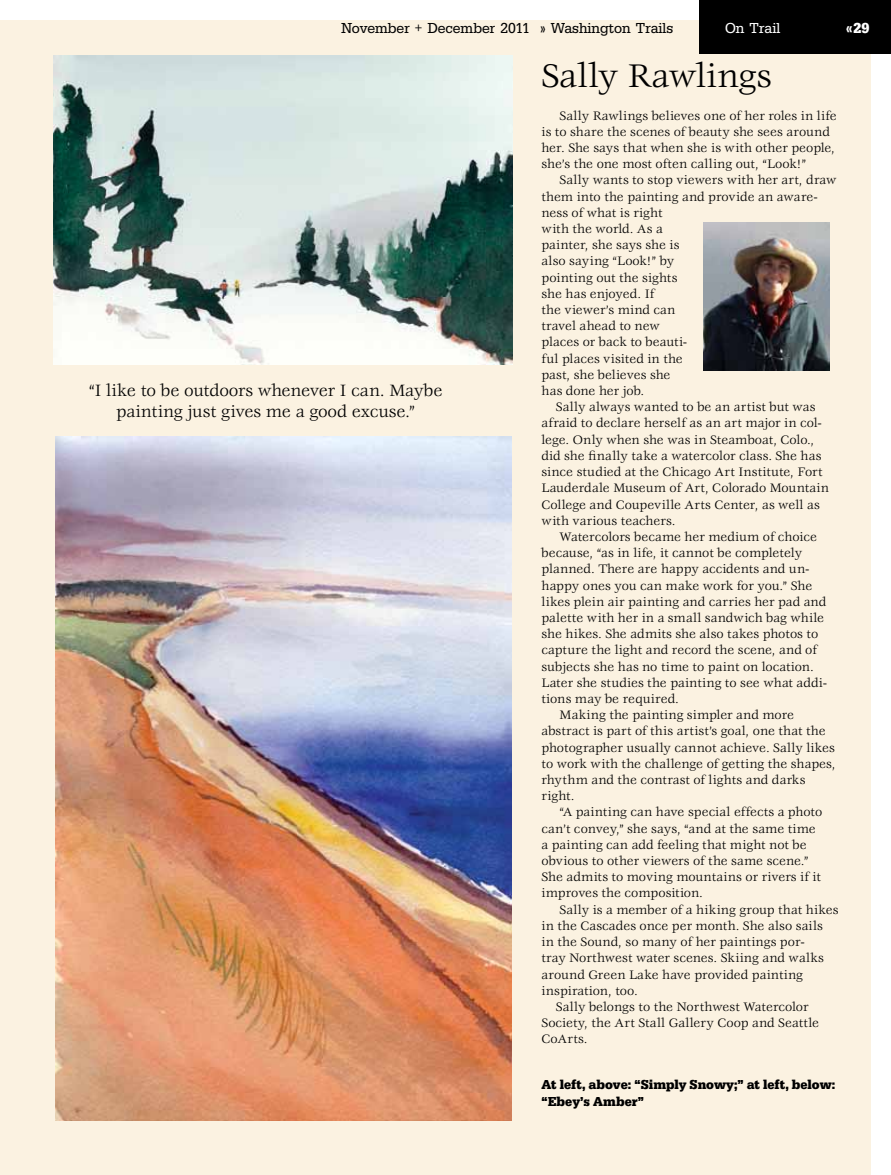
<style>
.page{position:relative;width:891px;height:1175px;background:#fff}
.page>*{position:absolute;margin:0;border:0;box-sizing:border-box;transform-origin:0 0}
.t1{font:36px "Veljovic";letter-spacing:-.005em;color:#000}
.t2{font:18px/21px "Veljovic";letter-spacing:-.01em;color:#000;text-align:center}
.t3{font:15px "URW Egyptienne TOT Reg Nar";color:#000}
.t4{font:15px "URW Egyptienne TOT Reg Nar";color:#fff}
.t5{font:15px "URW Egyptienne TOT Bol Nar";color:#fff}
.t6{font:13.5px/16.2px "Veljovic";color:#000}
.t7{font:13.5px/16.5px "URW Egyptienne TOT Bol Nar";color:#000}
</style>
<div class="page">
<div style="left:0;top:20px;width:870px;height:1154px;background:#fbf2e1"></div>
<div style="left:700px;top:0;width:191px;height:53px;background:#000"></div>
<img style="left:53px;top:56px;width:459px;height:309px">
<img style="left:703px;top:222px;width:127px;height:148px">
<img style="left:55px;top:436px;width:457px;height:685px">
<p class="t3" style="left:341px;top:19px;width:333px">November + December 2011 » Washington Trails</p>
<p class="t4" style="left:725px;top:19px;width:57px">On Trail</p>
<p class="t5" style="left:846px;top:19px;width:25px">« 29</p>
<h2 class="t2" style="left:89px;top:381px;width:355px">“I like to be outdoors whenever I can. Maybe painting just gives me a good excuse.”</h2>
<h1 class="t1" style="left:542px;top:56px;width:232px">Sally Rawlings</h1>
<p class="t6" style="left:542px;top:108px;width:297px;text-indent:18px">Sally Rawlings believes one of her roles in life is to share the scenes of beauty she sees around her. She says that when she is with other people, she’s the one most often calling out, “Look!”</p>
<p class="t6" style="left:560px;top:173px;width:278px">Sally wants to stop viewers with her art, draw</p>
<p class="t6" style="left:542px;top:189px;width:278px">them into the painting and provide an aware-</p>
<p class="t6" style="left:542px;top:205px;width:123px">ness of what is right</p>
<p class="t6" style="left:542px;top:221px;width:123px">with the world. As a</p>
<p class="t6" style="left:542px;top:237px;width:140px">painter, she says she is</p>
<p class="t6" style="left:542px;top:254px;width:134px">also saying “Look!” by</p>
<p class="t6" style="left:542px;top:270px;width:137px">pointing out the sights</p>
<p class="t6" style="left:542px;top:286px;width:114px">she has enjoyed. If</p>
<p class="t6" style="left:542px;top:302px;width:136px">the viewer’s mind can</p>
<p class="t6" style="left:542px;top:318px;width:120px">travel ahead to new</p>
<p class="t6" style="left:542px;top:335px;width:147px">places or back to beauti-</p>
<p class="t6" style="left:542px;top:351px;width:143px">ful places visited in the</p>
<p class="t6" style="left:542px;top:367px;width:131px">past, she believes she</p>
<p class="t6" style="left:542px;top:383px;width:104px">has done her job.</p>
<p class="t6" style="left:556px;top:399px;width:261px">Sally always wanted to be an artist but was</p>
<p class="t6" style="left:542px;top:416px;width:282px">afraid to declare herself as an art major in col-</p>
<p class="t6" style="left:542px;top:432px;width:274px">lege. Only when she was in Steamboat, Colo.,</p>
<p class="t6" style="left:542px;top:448px;width:282px">did she finally take a watercolor class. She has</p>
<p class="t6" style="left:542px;top:464px;width:283px">since studied at the Chicago Art Institute, Fort</p>
<p class="t6" style="left:542px;top:480px;width:289px">Lauderdale Museum of Art, Colorado Mountain</p>
<p class="t6" style="left:542px;top:497px;width:280px">College and Coupeville Arts Center, as well as</p>
<p class="t6" style="left:542px;top:513px;width:135px">with various teachers.</p>
<p class="t6" style="left:560px;top:529px;width:259px">Watercolors became her medium of choice</p>
<p class="t6" style="left:542px;top:545px;width:262px">because, “as in life, it cannot be completely</p>
<p class="t6" style="left:542px;top:561px;width:269px">planned. There are happy accidents and un-</p>
<p class="t6" style="left:542px;top:578px;width:272px">happy ones you can make work for you.” She</p>
<p class="t6" style="left:542px;top:594px;width:286px">likes plein air painting and carries her pad and</p>
<p class="t6" style="left:542px;top:610px;width:284px">palette with her in a small sandwich bag while</p>
<p class="t6" style="left:542px;top:626px;width:278px">she hikes. She admits she also takes photos to</p>
<p class="t6" style="left:542px;top:642px;width:277px">capture the light and record the scene, and of</p>
<p class="t6" style="left:542px;top:659px;width:274px">subjects she has no time to paint on location.</p>
<p class="t6" style="left:542px;top:675px;width:287px">Later she studies the painting to see what addi-</p>
<p class="t6" style="left:542px;top:691px;width:139px">tions may be required.</p>
<p class="t6" style="left:560px;top:707px;width:236px">Making the painting simpler and more</p>
<p class="t6" style="left:542px;top:723px;width:286px">abstract is part of this artist’s goal, one that the</p>
<p class="t6" style="left:542px;top:740px;width:295px">photographer usually cannot achieve. Sally likes</p>
<p class="t6" style="left:542px;top:756px;width:296px">to work with the challenge of getting the shapes,</p>
<p class="t6" style="left:542px;top:772px;width:266px">rhythm and the contrast of lights and darks</p>
<p class="t6" style="left:542px;top:788px;width:35px">right.</p>
<p class="t6" style="left:560px;top:804px;width:264px">“A painting can have special effects a photo</p>
<p class="t6" style="left:542px;top:821px;width:276px">can’t convey,” she says, “and at the same time</p>
<p class="t6" style="left:542px;top:837px;width:267px">a painting can add feeling that might not be</p>
<p class="t6" style="left:542px;top:853px;width:269px">obvious to other viewers of the same scene.”</p>
<p class="t6" style="left:542px;top:869px;width:281px">She admits to moving mountains or rivers if it</p>
<p class="t6" style="left:542px;top:885px;width:163px">improves the composition.</p>
<p class="t6" style="left:560px;top:902px;width:280px">Sally is a member of a hiking group that hikes</p>
<p class="t6" style="left:542px;top:918px;width:283px">in the Cascades once per month. She also sails</p>
<p class="t6" style="left:542px;top:934px;width:265px">in the Sound, so many of her paintings por-</p>
<p class="t6" style="left:542px;top:950px;width:284px">tray Northwest water scenes. Skiing and walks</p>
<p class="t6" style="left:542px;top:966px;width:263px">around Green Lake have provided painting</p>
<p class="t6" style="left:542px;top:983px;width:98px">inspiration, too.</p>
<p class="t6" style="left:556px;top:999px;width:254px">Sally belongs to the Northwest Watercolor</p>
<p class="t6" style="left:542px;top:1015px;width:279px">Society, the Art Stall Gallery Coop and Seattle</p>
<p class="t6" style="left:542px;top:1031px;width:48px">CoArts.</p>
<p class="t7" style="left:542px;top:1077px;width:295px">At left, above: “Simply Snowy;” at left, below: “Ebey’s Amber”</p>
</div>
